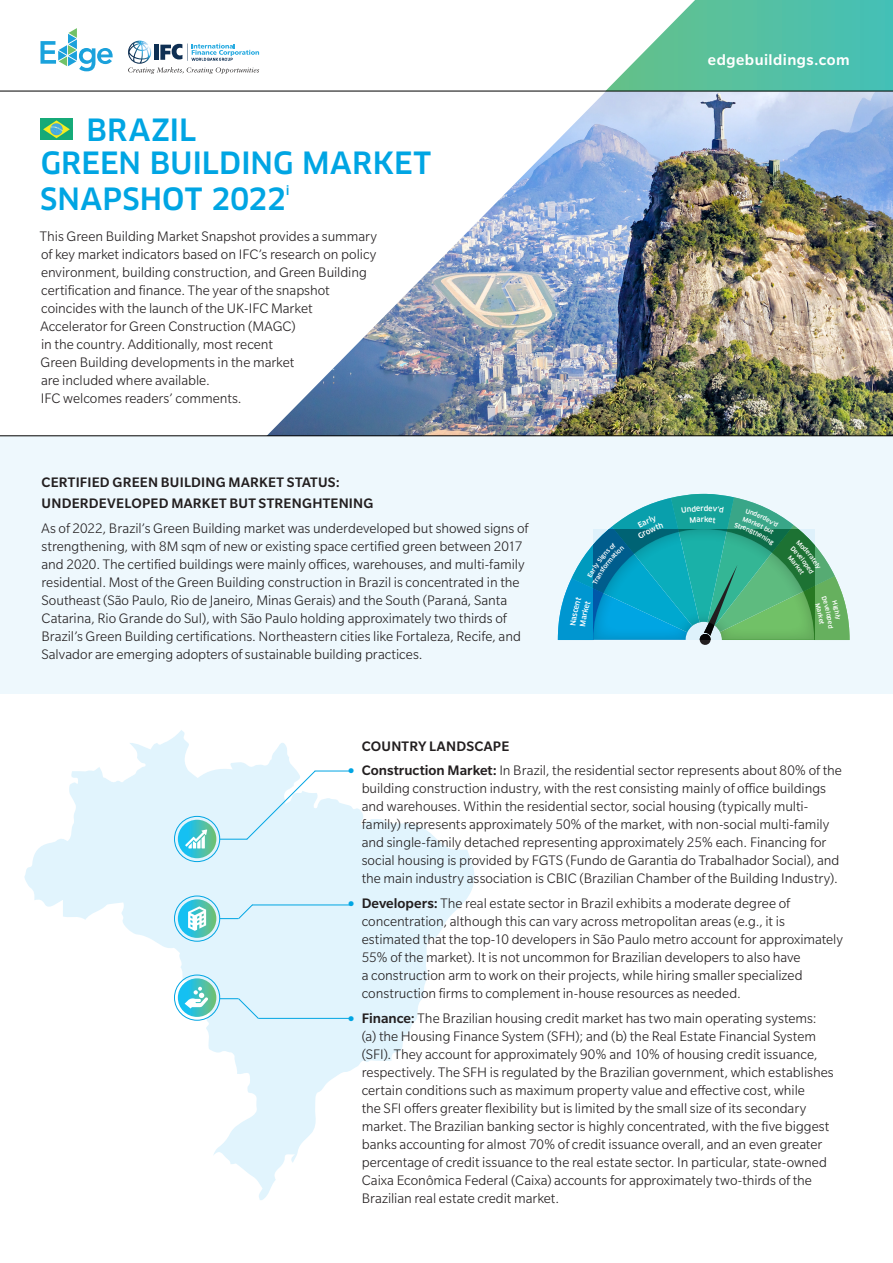
<style>
.page{position:relative;width:893px;height:1263px;background:#fff}
.page>*{position:absolute;margin:0;border:0;box-sizing:border-box;transform-origin:0 0}
.Headline{font:500 30px/33px "Clan Pro";color:#00a5e3}
.t1{font:500 16.5px "Slate Pro";letter-spacing:.03em;color:#fff}
.Body{font:300 15px/18px "Slate Pro";color:#231f20}
.t2{font:500 15px/21px "Slate Pro";letter-spacing:.015em;color:#231f20}
.Headline-2{font:500 12.3px "Clan Pro";color:#00a5e3}
.s1{font-family:"Montserrat";font-weight:900;color:#00a5e3}
.s2{font-weight:500}
</style>
<div class="page">
<img style="left:267px;top:92px;width:626px;height:343px">
<svg style="left:24px;top:730px;width:451px;height:470px"></svg>
<div style="left:0;top:436px;width:893px;height:257px;background:#eef8fd"></div>
<hr style="left:252px;top:905px;width:98px;height:1px;background:#00a5e3">
<hr style="left:315px;top:771px;width:36px;height:1px;background:#00a5e3">
<hr style="left:259px;top:1018px;width:93px;height:1px;background:#00a5e3">
<svg style="left:220px;top:904px;width:33px;height:15px"></svg>
<svg style="left:220px;top:770px;width:96px;height:70px;background:#dff3fc"></svg>
<svg style="left:220px;top:998px;width:39px;height:21px"></svg>
<svg style="left:178px;top:820px;width:38px;height:38px"></svg>
<svg style="left:185px;top:829px;width:22px;height:19px"></svg>
<div style="left:174px;top:816px;width:46px;height:46px;border:1px solid #00a5e3;border-radius:50%"></div>
<svg style="left:178px;top:899px;width:38px;height:39px"></svg>
<svg style="left:188px;top:906px;width:18px;height:25px"></svg>
<div style="left:174px;top:896px;width:46px;height:45px;border:1px solid #00a5e3;border-radius:50%"></div>
<svg style="left:178px;top:978px;width:38px;height:39px"></svg>
<svg style="left:185px;top:987px;width:23px;height:21px"></svg>
<div style="left:174px;top:975px;width:46px;height:45px;border:1px solid #00a5e3;border-radius:50%"></div>
<img style="left:41px;top:119px;width:32px;height:20px">
<svg style="left:605px;top:0;width:288px;height:91px"></svg>
<svg style="left:128px;top:41px;width:131px;height:33px"></svg>
<svg style="left:41px;top:28px;width:72px;height:43px"></svg>
<hr style="left:0;top:91px;width:893px;height:1px;background:#000">
<hr style="left:0;top:435px;width:893px;height:1px;background:#000">
<svg style="left:558px;top:493px;width:292px;height:152px"></svg>
<p class="Headline" style="left:41px;top:114px;width:392px;text-indent:46px">BRAZIL<br>GREEN BUILDING MARKET</p>
<p class="Headline" style="left:40px;top:183px;width:247px">SNAPSHOT 2022</p>
<p class="Headline-2" style="left:286px;top:184px;width:5px">i</p>
<p class="Body" style="left:40px;top:228px;width:339px">This Green Building Market Snapshot provides a summary of key market indicators based on IFC’s research on policy environment, building construction, and Green Building certification and finance. The year of the snapshot coincides with the launch of the UK-IFC Market Accelerator for Green Construction (MAGC)<br>in the country. Additionally, most recent<br>Green Building developments in the market<br>are included where available.<br>IFC welcomes readers’ comments.</p>
<h1 class="t2" style="left:42px;top:471px;width:333px">CERTIFIED GREEN BUILDING MARKET STATUS:<br>UNDERDEVELOPED MARKET BUT STRENGHTENING</h1>
<p class="Body" style="left:41px;top:519px;width:488px">As of 2022, Brazil’s Green Building market was underdeveloped but showed signs of strengthening, with 8M sqm of new or existing space certified green between 2017 and 2020. The certified buildings were mainly offices, warehouses, and multi-family residential. Most of the Green Building construction in Brazil is concentrated in the Southeast (São Paulo, Rio de Janeiro, Minas Gerais) and the South (Paraná, Santa Catarina, Rio Grande do Sul), with São Paulo holding approximately two thirds of Brazil’s Green Building certifications. Northeastern cities like Fortaleza, Recife, and Salvador are emerging adopters of sustainable building practices.</p>
<p class="t1" style="left:708px;top:51px;width:143px">edgebuildings.com</p>
<h1 class="t2" style="left:362px;top:735px;width:149px">COUNTRY LANDSCAPE</h1>
<p class="Body" style="left:362px;top:762px;width:482px;text-indent:-14px"><span class="s1">•</span> <span class="s2">Construction Market:</span> In Brazil, the residential sector represents about 80% of the building construction industry, with the rest consisting mainly of office buildings and warehouses. Within the residential sector, social housing (typically multi&shy;family) represents approximately 50% of the market, with non-social multi-family and single-family detached representing approximately 25% each. Financing for social housing is provided by FGTS (Fundo de Garantia do Trabalhador Social), and the main industry association is CBIC (Brazilian Chamber of the Building Industry).</p>
<p class="Body" style="left:362px;top:894px;width:483px;text-indent:-14px"><span class="s1">•</span> <span class="s2">Developers:</span> The real estate sector in Brazil exhibits a moderate degree of concentration, although this can vary across metropolitan areas (e.g., it is estimated that the top-10 developers in São Paulo metro account for approximately 55% of the market). It is not uncommon for Brazilian developers to also have<br>a construction arm to work on their projects, while hiring smaller specialized construction firms to complement in-house resources as needed.</p>
<p class="Body" style="left:362px;top:1009px;width:474px;text-indent:-14px"><span class="s1">•</span> <span class="s2">Finance:</span> The Brazilian housing credit market has two main operating systems: (a) the Housing Finance System (SFH); and (b) the Real Estate Financial System (SFI). They account for approximately 90% and 10% of housing credit issuance, respectively. The SFH is regulated by the Brazilian government, which establishes certain conditions such as maximum property value and effective cost, while<br>the SFI offers greater flexibility but is limited by the small size of its secondary market. The Brazilian banking sector is highly concentrated, with the five biggest banks accounting for almost 70% of credit issuance overall, and an even greater percentage of credit issuance to the real estate sector. In particular, state-owned Caixa Econômica Federal (Caixa) accounts for approximately two-thirds of the Brazilian real estate credit market.</p>
</div>
